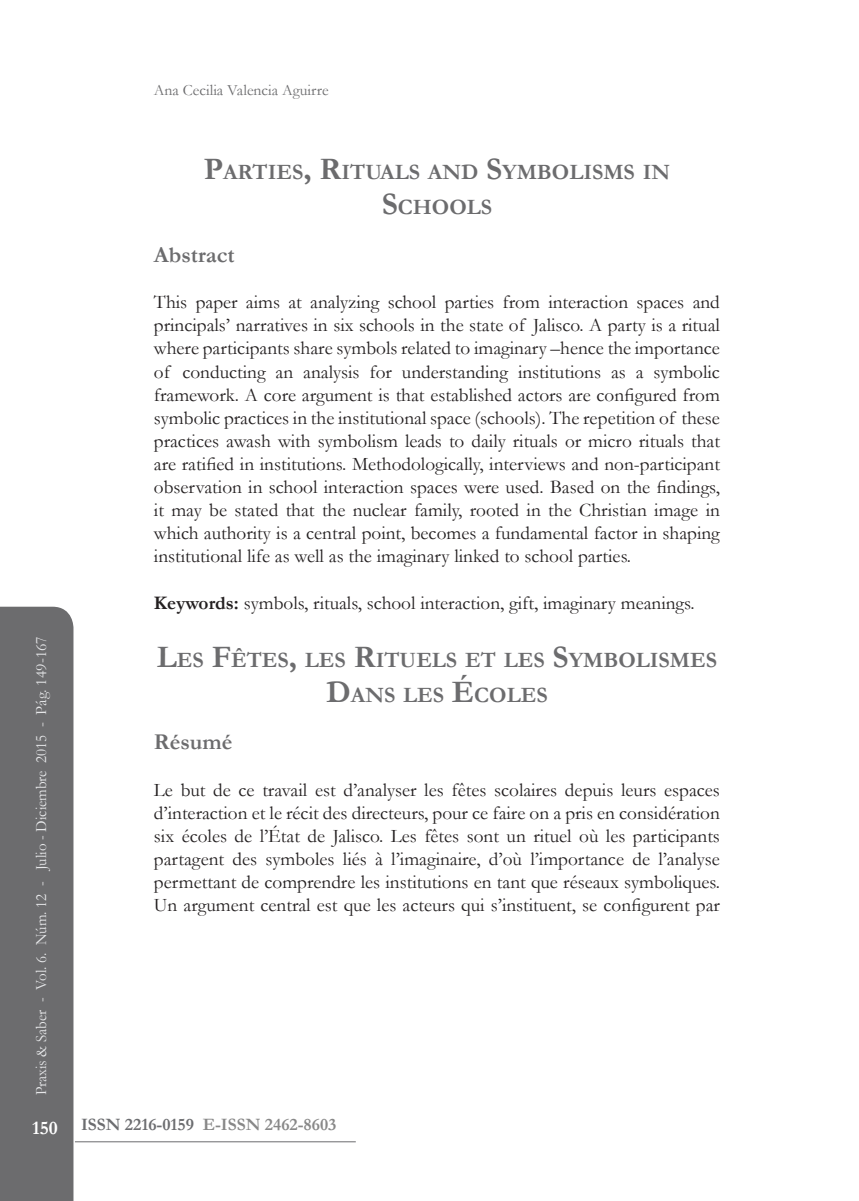
<style>
.page{position:relative;width:859px;height:1201px;background:#fff}
.page>*{position:absolute;margin:0;border:0;box-sizing:border-box;transform-origin:0 0}
.t1{font:700 22.75px "Garamond";color:#6c6c6e}
.t2{font:700 22.05px/35px "Garamond";color:#6c6c6e;text-align:center}
.t3{font:19.25px/23.1px "Garamond";color:#231f20;text-align:justify}
.t4{font:700 17.5px "Garamond";color:#888}
.t5{font:15.75px "Garamond";color:#e6e7e9;scale:.95 1}
.t6{font:15.75px "Garamond";color:#6c6c6e}
.s1{font-size:31.5px}
.s2{font-weight:700}
.s3{font-size:19.25px;color:#fff}
.s4{color:#6c6d70}
</style>
<div class="page">
<div style="left:0;top:606px;width:73px;height:594px;background:#6c6c6e"></div>
<hr style="left:75px;top:1141px;width:280px;height:1px;background:#6c6c6e">
<p class="t5" style="left:30px;top:1095px;width:485px;rotate:-90deg">Praxis &amp; Saber - Vol. 6. Núm. 12 - Julio - Diciembre 2015 - Pág. 149-167</p>
<p class="t6" style="left:154px;top:80px;width:176px">Ana Cecilia Valencia Aguirre</p>
<p class="t2" style="left:204px;top:155px;width:468px"><span class="s1">P</span>ARTIES<span class="s1">, R</span>ITUALS AND <span class="s1">S</span>YMBOLISMS IN<br><span class="s1">S</span>CHOOLS</p>
<p class="t1" style="left:154px;top:239px;width:82px">Abstract</p>
<p class="t3" style="left:154px;top:290px;width:567px">This paper aims at analyzing school parties from interaction spaces and principals’ narratives in six schools in the state of Jalisco. A party is a ritual where participants share symbols related to imaginary –hence the importance of conducting an analysis for understanding institutions as a symbolic framework. A core argument is that established actors are configured from symbolic practices in the institutional space (schools). The repetition of these practices awash with symbolism leads to daily rituals or micro rituals that are ratified in institutions. Methodologically, interviews and non-participant observation in school interaction spaces were used. Based on the findings, it may be stated that the nuclear family, rooted in the Christian image in which authority is a central point, becomes a fundamental factor in shaping institutional life as well as the imaginary linked to school parties.</p>
<p class="t3" style="left:154px;top:590px;width:542px"><span class="s2">Keywords:</span> symbols, rituals, school interaction, gift, imaginary meanings.</p>
<p class="t2" style="left:157px;top:642px;width:561px"><span class="s1">L</span>ES <span class="s1">F</span>ÊTES<span class="s1">,</span> LES <span class="s1">R</span>ITUELS ET LES <span class="s1">S</span>YMBOLISMES<br><span class="s1">D</span>ANS LES <span class="s1">É</span>COLES</p>
<p class="t1" style="left:154px;top:726px;width:80px">Résumé</p>
<p class="t3" style="left:154px;top:777px;width:567px">Le but de ce travail est d’analyser les fêtes scolaires depuis leurs espaces d’interaction et le récit des directeurs, pour ce faire on a pris en considération six écoles de l’État de Jalisco. Les fêtes sont un rituel où les participants partagent des symboles liés à l’imaginaire, d’où l’importance de l’analyse permettant de comprendre les institutions en tant que réseaux symboliques.<br>Un argument central est que les acteurs qui s’instituent, se configurent par</p>
<p class="t4" style="left:32px;top:1112px;width:306px"><span class="s3">150</span> <span class="s4">ISSN 2216-0159</span> E-ISSN 2462-8603</p>
</div>
